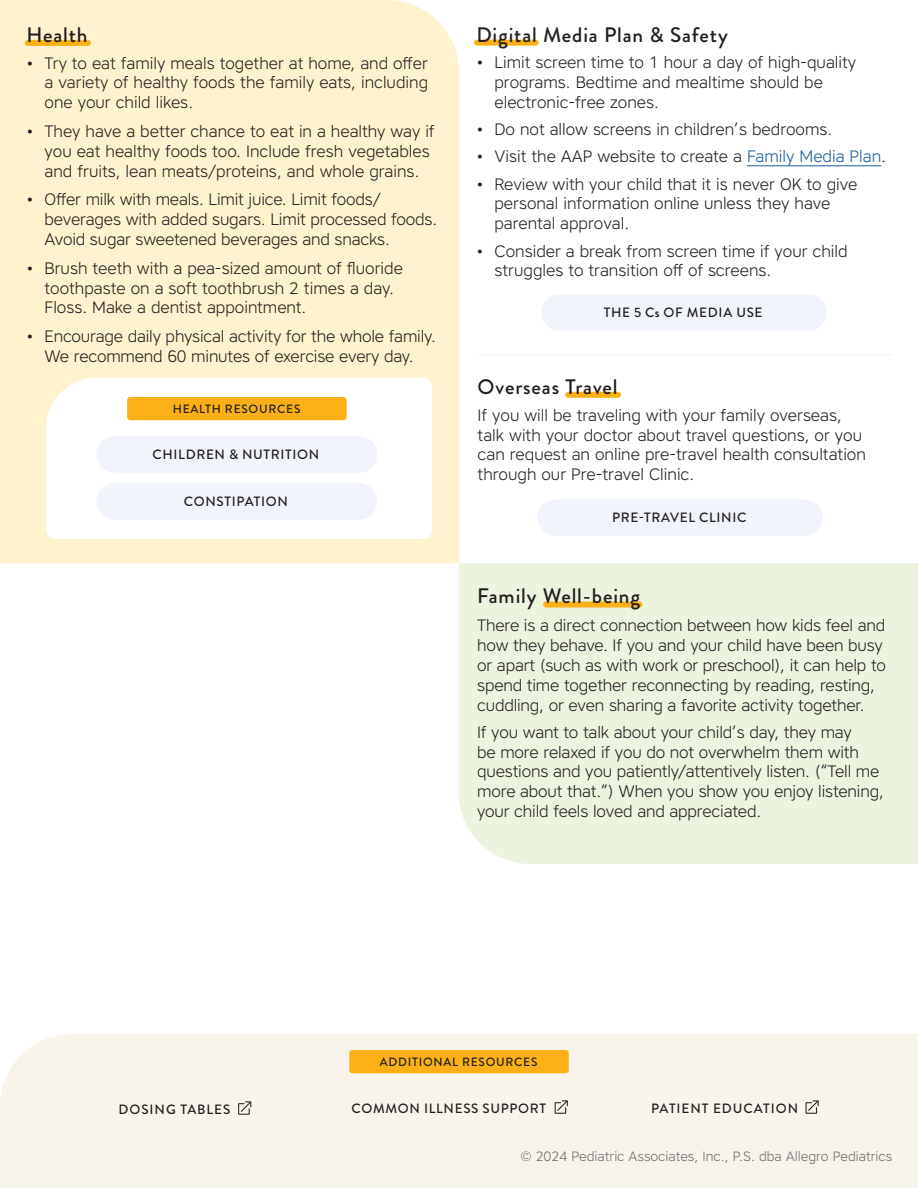
<style>
.page{position:relative;width:918px;height:1188px;background:#fff}
.page>*{position:absolute;margin:0;border:0;box-sizing:border-box;transform-origin:0 0}
.t1{font:500 21px "Brandon Grotesque";letter-spacing:.04em;color:#231f20}
.t2{font:300 16.5px/19.8px "Core Sans A35";letter-spacing:-.005em;color:#231f20}
.t3{font:500 13.5px "Brandon Grotesque";letter-spacing:.05em;color:#231f20}
.t4{font:300 13.5px "Core Sans A35";color:#6c6d70}
.t5{font:500 13.5px "Brandon Grotesque";letter-spacing:.07em;color:#231f20}
.t6{font:500 12px "Brandon Grotesque";letter-spacing:.06em;color:#231f20}
.s1{color:#175d9e}
</style>
<div class="page">
<div style="left:459px;top:563px;width:459px;height:301px;background:#ecf4e0"></div>
<div style="left:0;top:0;width:459px;height:563px;background:#fef3ce"></div>
<div style="left:0;top:1034px;width:918px;height:154px;background:#f9f4eb"></div>
<svg style="left:46px;top:378px;width:386px;height:161px"></svg>
<div style="left:96px;top:436px;width:281px;height:37px;background:#f1f5fb;border-radius:18px"></div>
<div style="left:96px;top:483px;width:281px;height:37px;background:#f1f5fb;border-radius:18px"></div>
<div style="left:127px;top:397px;width:220px;height:23px;background:#fbb017;border-radius:3px"></div>
<div style="left:28px;top:40px;width:60px;height:6px;background:#fbb017"></div>
<div style="left:349px;top:1050px;width:220px;height:23px;background:#fbb017;border-radius:3px"></div>
<div style="left:61px;top:1091px;width:247px;height:36px;background:#faf5ec;border-radius:18px"></div>
<svg style="left:238px;top:1101px;width:14px;height:14px"></svg>
<div style="left:610px;top:1090px;width:247px;height:36px;background:#faf5ec;border-radius:18px"></div>
<svg style="left:805px;top:1100px;width:14px;height:14px"></svg>
<div style="left:335px;top:1090px;width:247px;height:36px;background:#faf5ec;border-radius:18px"></div>
<svg style="left:554px;top:1100px;width:14px;height:14px"></svg>
<div style="left:538px;top:499px;width:285px;height:37px;background:#f1f5fb;border-radius:18px"></div>
<div style="left:568px;top:392px;width:50px;height:6px;background:#fbb017"></div>
<div style="left:546px;top:602px;width:94px;height:6px;background:#fbb017"></div>
<div style="left:542px;top:294px;width:285px;height:37px;background:#f1f5fb;border-radius:18px"></div>
<div style="left:477px;top:40px;width:59px;height:6px;background:#fbb017"></div>
<hr style="left:747px;top:166px;width:134px;height:1px;background:#175d9e">
<hr style="left:479px;top:354px;width:412px;height:2px;background:#f9f4eb">
<p class="t1" style="left:27px;top:20px;width:62px">Health</p>
<p class="t1" style="left:476px;top:20px;width:253px">Digital Media Plan &amp; Safety</p>
<p class="t2" style="left:45px;top:53px;width:385px;text-align:justify;text-indent:-18px">• Try to eat family meals together at home, and offer a variety of healthy foods the family eats, including one your child likes.</p>
<p class="t2" style="left:45px;top:121px;width:392px;text-indent:-18px">• They have a better chance to eat in a healthy way if you eat healthy foods too. Include fresh vegetables and fruits, lean meats/proteins, and whole grains.</p>
<p class="t2" style="left:45px;top:189px;width:394px;text-indent:-18px">• Offer milk with meals. Limit juice. Limit foods/ beverages with added sugars. Limit processed foods.<br>Avoid sugar sweetened beverages and snacks.</p>
<p class="t2" style="left:45px;top:258px;width:360px;text-indent:-18px">• Brush teeth with a pea-sized amount of fluoride toothpaste on a soft toothbrush 2 times a day.<br>Floss. Make a dentist appointment.</p>
<p class="t2" style="left:27px;top:326px;width:411px;text-align:center">• Encourage daily physical activity for the whole family.<br>We recommend 60 minutes of exercise every day.</p>
<p class="t2" style="left:494px;top:52px;width:363px;text-indent:-18px">• Limit screen time to 1 hour a day of high-quality programs. Bedtime and mealtime should be electronic-free zones.</p>
<p class="t2" style="left:476px;top:119px;width:357px">• Do not allow screens in children’s bedrooms.</p>
<p class="t2" style="left:476px;top:146px;width:411px">• Visit the AAP website to create a <span class="s1">Family Media Plan</span>.</p>
<p class="t2" style="left:494px;top:174px;width:365px;text-indent:-18px">• Review with your child that it is never OK to give personal information online unless they have parental approval.</p>
<p class="t2" style="left:494px;top:241px;width:355px;text-indent:-18px">• Consider a break from screen time if your child struggles to transition off of screens.</p>
<p class="t3" style="left:604px;top:303px;width:160px">THE 5 Cs OF MEDIA USE</p>
<p class="t1" style="left:478px;top:372px;width:141px">Overseas Travel</p>
<p class="t6" style="left:173px;top:400px;width:129px">HEALTH RESOURCES</p>
<p class="t3" style="left:152px;top:445px;width:168px">CHILDREN &amp; NUTRITION</p>
<p class="t3" style="left:184px;top:492px;width:106px">CONSTIPATION</p>
<p class="t2" style="left:478px;top:405px;width:390px">If you will be traveling with your family overseas, talk with your doctor about travel questions, or you can request an online pre-travel health consultation through our Pre-travel Clinic.</p>
<p class="t3" style="left:612px;top:508px;width:136px">PRE-TRAVEL CLINIC</p>
<p class="t1" style="left:477px;top:581px;width:165px">Family Well-being</p>
<p class="t2" style="left:477px;top:615px;width:410px">There is a direct connection between how kids feel and how they behave. If you and your child have been busy or apart (such as with work or preschool), it can help to spend time together reconnecting by reading, resting, cuddling, or even sharing a favorite activity together.</p>
<p class="t2" style="left:477px;top:722px;width:408px">If you want to talk about your child’s day, they may<br>be more relaxed if you do not overwhelm them with questions and you patiently/attentively listen. (“Tell me more about that.”) When you show you enjoy listening, your child feels loved and appreciated.</p>
<p class="t6" style="left:380px;top:1053px;width:159px">ADDITIONAL RESOURCES</p>
<p class="t5" style="left:119px;top:1100px;width:113px">DOSING TABLES</p>
<p class="t3" style="left:351px;top:1099px;width:196px">COMMON ILLNESS SUPPORT</p>
<p class="t5" style="left:651px;top:1099px;width:149px">PATIENT EDUCATION</p>
<p class="t4" style="left:520px;top:1147px;width:373px">© 2024 Pediatric Associates, Inc., P.S. dba Allegro Pediatrics</p>
</div>
